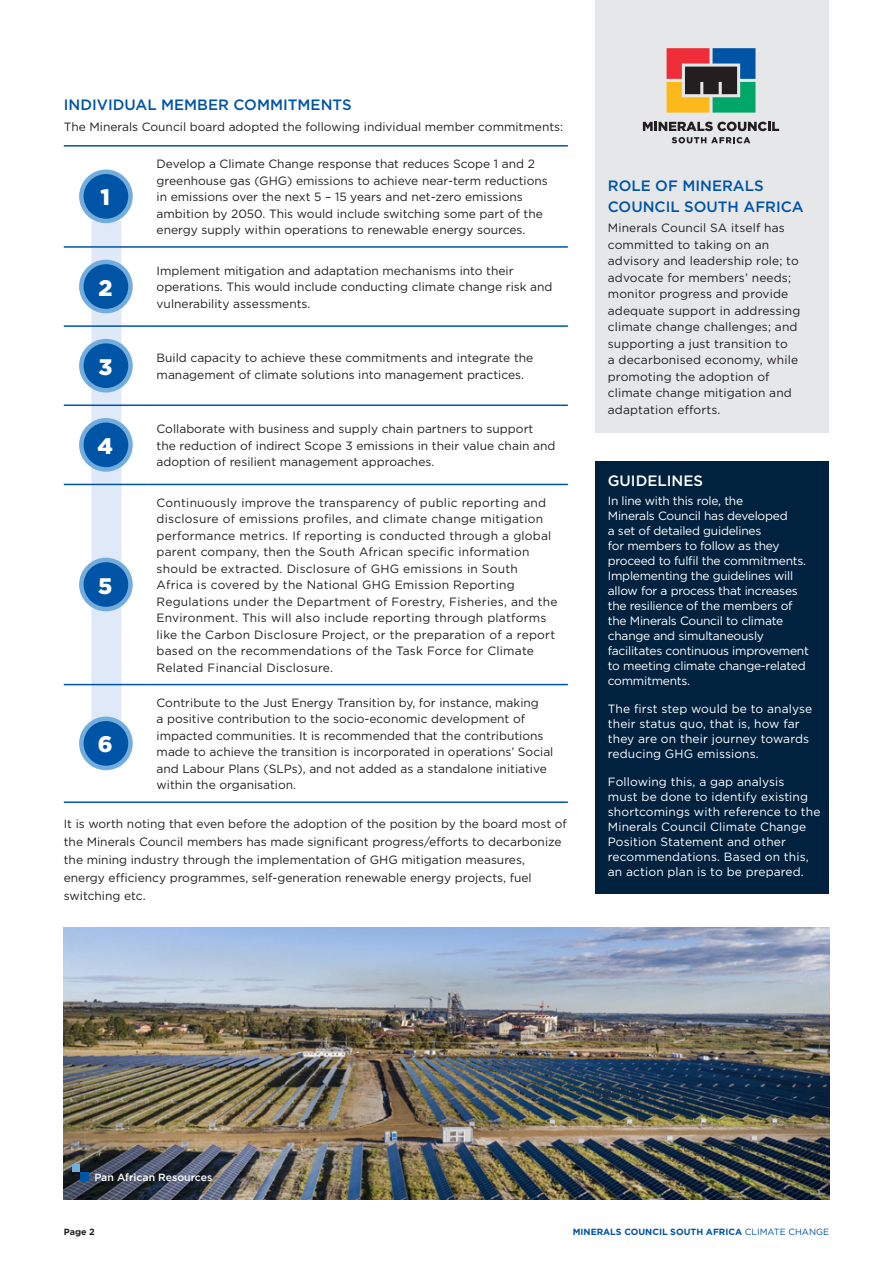
<style>
.page{position:relative;width:893px;height:1263px;background:#fff}
.page>*{position:absolute;margin:0;border:0;box-sizing:border-box;transform-origin:0 0}
.Quick_facts_copy_202{font:900 22.5px "Gotham";color:#fff}
.Heading_1_2021{font:500 15px/21px "Gotham";color:#0054a6}
.Heading_1_2021-2{font:500 15px "Gotham";color:#fff}
.Quick_facts_copy_202-2{font:12px/16.5px "Gotham";color:#231f20}
.Body_Copy_2021{font:12px/16.5px "Gotham";color:#231f20}
.Quick_facts_copy_202-3{font:12px/16.5px "Gotham";letter-spacing:.02em;color:#231f20}
.Body_Copy_2021-2{font:12px/15px "Gotham";letter-spacing:-.02em;color:#fff}
.Body_Copy_2021-3{font:12px/15px "Gotham";letter-spacing:.01em;color:#fff}
.t1{font:500 10.5px "Gotham";color:#fff}
.t2{font:700 9px "Gotham";color:#0054a6}
.t3{font:700 9px "Gotham";color:#231f20}
.s1{font-weight:400}
</style>
<div class="page">
<div style="left:91px;top:221px;width:30px;height:546px;background:#dfe9f7"></div>
<div style="left:595px;top:0;width:234px;height:433px;background:#e6e7e8"></div>
<div style="left:595px;top:461px;width:234px;height:433px;background:#00223f"></div>
<hr style="left:64px;top:145px;width:84px;height:2px;background:#0054a6">
<hr style="left:148px;top:145px;width:420px;height:2px;background:#0054a6">
<hr style="left:64px;top:246px;width:84px;height:2px;background:#0054a6">
<hr style="left:148px;top:246px;width:420px;height:2px;background:#0054a6">
<hr style="left:64px;top:325px;width:84px;height:2px;background:#0054a6">
<hr style="left:148px;top:325px;width:420px;height:2px;background:#0054a6">
<hr style="left:64px;top:404px;width:84px;height:2px;background:#0054a6">
<hr style="left:148px;top:404px;width:420px;height:2px;background:#0054a6">
<hr style="left:64px;top:484px;width:84px;height:1px;background:#0054a6">
<hr style="left:148px;top:484px;width:420px;height:1px;background:#0054a6">
<hr style="left:64px;top:684px;width:84px;height:1px;background:#0054a6">
<hr style="left:148px;top:684px;width:420px;height:1px;background:#0054a6">
<hr style="left:64px;top:801px;width:84px;height:2px;background:#0054a6">
<hr style="left:148px;top:801px;width:420px;height:2px;background:#0054a6">
<div style="left:81px;top:172px;width:49px;height:49px;background:#0054a6;border-radius:50%"></div>
<div style="left:79px;top:170px;width:54px;height:53px;border:4px solid #72adde;border-radius:50%"></div>
<div style="left:81px;top:262px;width:49px;height:49px;background:#0054a6;border-radius:50%"></div>
<div style="left:79px;top:260px;width:54px;height:53px;border:4px solid #72adde;border-radius:50%"></div>
<div style="left:81px;top:341px;width:49px;height:49px;background:#0054a6;border-radius:50%"></div>
<div style="left:79px;top:339px;width:54px;height:53px;border:4px solid #72adde;border-radius:50%"></div>
<div style="left:81px;top:420px;width:49px;height:49px;background:#0054a6;border-radius:50%"></div>
<div style="left:79px;top:418px;width:54px;height:54px;border:4px solid #72adde;border-radius:50%"></div>
<div style="left:81px;top:560px;width:49px;height:49px;background:#0054a6;border-radius:50%"></div>
<div style="left:79px;top:558px;width:54px;height:53px;border:4px solid #72adde;border-radius:50%"></div>
<div style="left:81px;top:719px;width:49px;height:49px;background:#0054a6;border-radius:50%"></div>
<div style="left:79px;top:716px;width:54px;height:54px;border:4px solid #72adde;border-radius:50%"></div>
<svg style="left:667px;top:48px;width:88px;height:65px;background:#75735f"></svg>
<svg style="left:643px;top:122px;width:136px;height:9px"></svg>
<svg style="left:672px;top:137px;width:78px;height:6px"></svg>
<img style="left:64px;top:927px;width:765px;height:272px">
<div style="left:73px;top:1165px;width:7px;height:7px;background:#72adde"></div>
<div style="left:80px;top:1172px;width:9px;height:9px;background:#0054a6"></div>
<p class="Heading_1_2021" style="left:64px;top:94px;width:289px">INDIVIDUAL MEMBER COMMITMENTS</p>
<p class="Quick_facts_copy_202-2" style="left:64px;top:118px;width:501px">The Minerals Council board adopted the following individual member commitments:</p>
<p class="Quick_facts_copy_202" style="left:101px;top:182px;width:11px">1</p>
<p class="Quick_facts_copy_202" style="left:98px;top:272px;width:16px">2</p>
<p class="Quick_facts_copy_202-2" style="left:157px;top:155px;width:393px">Develop a Climate Change response that reduces Scope 1 and 2 greenhouse gas (GHG) emissions to achieve near-term reductions in emissions over the next 5 – 15 years and net-zero emissions ambition by 2050. This would include switching some part of the energy supply within operations to renewable energy sources.</p>
<p class="Quick_facts_copy_202-2" style="left:157px;top:262px;width:397px">Implement mitigation and adaptation mechanisms into their operations. This would include conducting climate change risk and vulnerability assessments.</p>
<p class="Quick_facts_copy_202" style="left:98px;top:351px;width:15px">3</p>
<p class="Quick_facts_copy_202-2" style="left:157px;top:349px;width:378px">Build capacity to achieve these commitments and integrate the management of climate solutions into management practices.</p>
<p class="Quick_facts_copy_202" style="left:98px;top:430px;width:17px">4</p>
<p class="Quick_facts_copy_202" style="left:98px;top:570px;width:16px">5</p>
<p class="Quick_facts_copy_202-2" style="left:157px;top:420px;width:400px">Collaborate with business and supply chain partners to support the reduction of indirect Scope 3 emissions in their value chain and adoption of resilient management approaches.</p>
<p class="Quick_facts_copy_202-3" style="left:157px;top:494px;width:403px">Continuously improve the transparency of public reporting and disclosure of emissions profiles, and climate change mitigation performance metrics. If reporting is conducted through a global parent company, then the South African specific information should be extracted. Disclosure of GHG emissions in South<br>Africa is covered by the National GHG Emission Reporting Regulations under the Department of Forestry, Fisheries, and the Environment. This will also include reporting through platforms like the Carbon Disclosure Project, or the preparation of a report based on the recommendations of the Task Force for Climate Related Financial Disclosure.</p>
<p class="Quick_facts_copy_202-2" style="left:157px;top:694px;width:398px">Contribute to the Just Energy Transition by, for instance, making<br>a positive contribution to the socio-economic development of impacted communities. It is recommended that the contributions made to achieve the transition is incorporated in operations’ Social and Labour Plans (SLPs), and not added as a standalone initiative within the organisation.</p>
<p class="Body_Copy_2021" style="left:64px;top:814px;width:505px;line-height:18px">It is worth noting that even before the adoption of the position by the board most of the Minerals Council members has made significant progress/efforts to decarbonize the mining industry through the implementation of GHG mitigation measures, energy efficiency programmes, self-generation renewable energy projects, fuel switching etc.</p>
<p class="Quick_facts_copy_202" style="left:98px;top:729px;width:16px">6</p>
<p class="Heading_1_2021" style="left:608px;top:175px;width:197px">ROLE OF MINERALS<br>COUNCIL SOUTH AFRICA</p>
<p class="Body_Copy_2021" style="left:608px;top:220px;width:194px">Minerals Council SA itself has committed to taking on an advisory and leadership role; to advocate for members’ needs; monitor progress and provide adequate support in addressing climate change challenges; and supporting a just transition to<br>a decarbonised economy, while promoting the adoption of climate change mitigation and adaptation efforts.</p>
<p class="Heading_1_2021-2" style="left:608px;top:471px;width:97px">GUIDELINES</p>
<p class="Body_Copy_2021-2" style="left:608px;top:493px;width:203px">In line with this role, the<br>Minerals Council has developed<br>a set of detailed guidelines<br>for members to follow as they proceed to fulfil the commitments.<br>Implementing the guidelines will allow for a process that increases the resilience of the members of the Minerals Council to climate change and simultaneously facilitates continuous improvement to meeting climate change-related commitments.</p>
<p class="Body_Copy_2021-3" style="left:608px;top:701px;width:206px">The first step would be to analyse their status quo, that is, how far they are on their journey towards reducing GHG emissions.</p>
<p class="Body_Copy_2021-3" style="left:608px;top:774px;width:214px">Following this, a gap analysis<br>must be done to identify existing shortcomings with reference to the<br>Minerals Council Climate Change<br>Position Statement and other recommendations. Based on this, an action plan is to be prepared.</p>
<p class="t1" style="left:94px;top:1171px;width:119px">Pan African Resources</p>
<p class="t3" style="left:64px;top:1225px;width:33px">Page 2</p>
<p class="t2" style="left:573px;top:1225px;width:258px">MINERALS COUNCIL SOUTH AFRICA <span class="s1">CLIMATE CHANGE</span></p>
</div>
